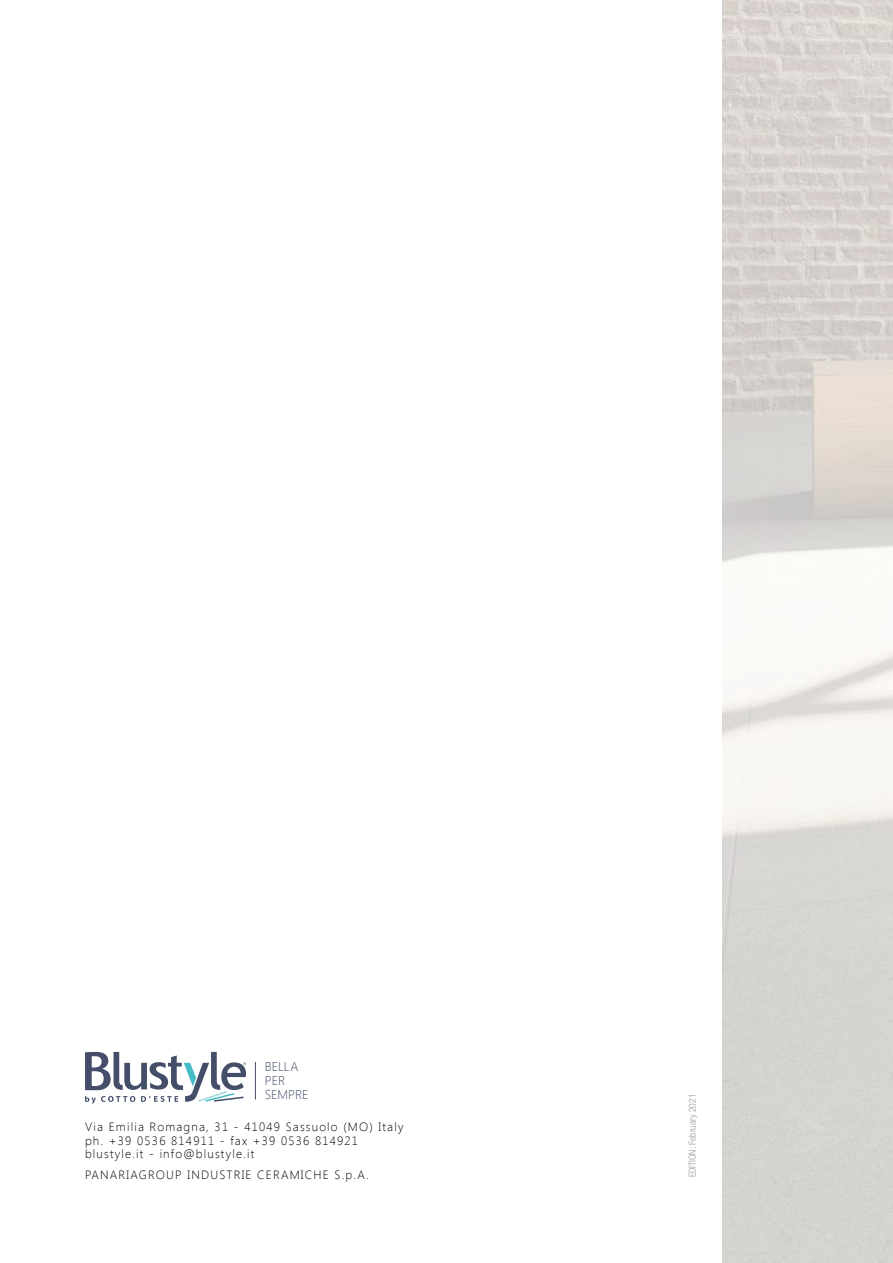
<style>
.page{position:relative;width:893px;height:1263px;background:#fff}
.page>*{position:absolute;margin:0;border:0;box-sizing:border-box;transform-origin:0 0}
.t1{font:300 12.75px/14px "Segoe UI";color:#444e69}
.t2{font:300 12px/13.5px "Segoe UI";letter-spacing:.1em;color:#000}
.t3{font:300 condensed 9.75px "Helvetica Neue LT Std";color:#9d9d9c}
</style>
<div class="page">
<svg style="left:85px;top:1052px;width:161px;height:52px"></svg>
<hr style="left:255px;top:1062px;width:1px;height:37px;background:#444e69">
<svg style="left:723px;top:0;width:170px;height:1263px;fill:#d8d5d2"></svg>
<p class="t1" style="left:265px;top:1059px;width:45px">BELLA<br>PER<br>SEMPRE</p>
<p class="t2" style="left:85px;top:1120px;width:320px">Via Emilia Romagna, 31 - 41049 Sassuolo (MO) Italy ph. +39 0536 814911 - fax +39 0536 814921 blustyle.it - info@blustyle.it</p>
<p class="t2" style="left:85px;top:1168px;width:285px">PANARIAGROUP INDUSTRIE CERAMICHE S.p.A.</p>
<p class="t3" style="left:687px;top:1177px;width:85px;rotate:-90deg">EDITION: February 2021</p>
</div>
